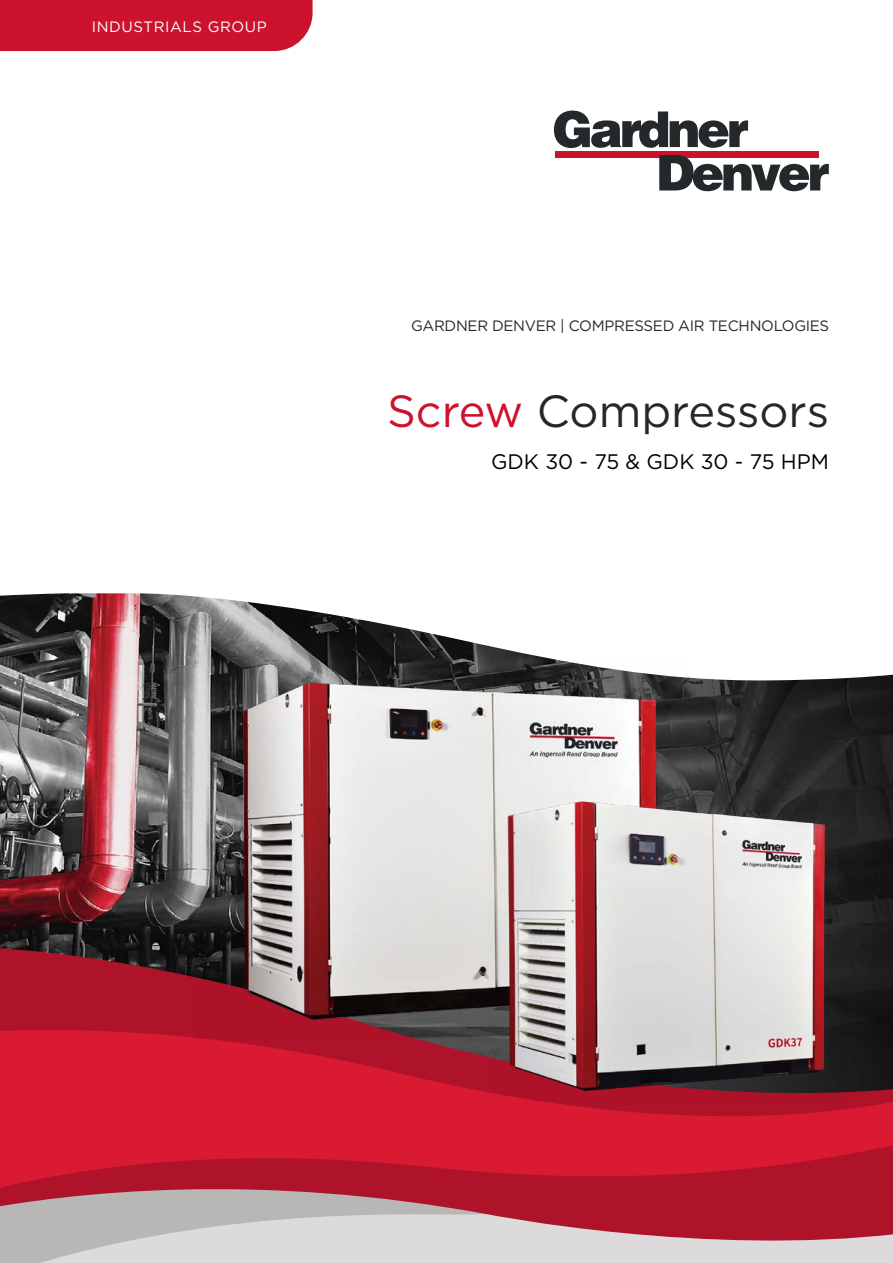
<style>
.page{position:relative;width:893px;height:1263px;background:#fff}
.page>*{position:absolute;margin:0;border:0;box-sizing:border-box;transform-origin:0 0}
.t1{font:45px "Gotham";color:#23282a}
.t2{font:21px "Gotham";color:#000}
.t3{font:15px "Gotham";letter-spacing:-.02em;color:#23282a}
.t4{font:15px "Gotham";letter-spacing:.04em;color:#fff}
.s1{color:#cd122d}
</style>
<div class="page">
<img style="left:0;top:593px;width:893px;height:321px">
<div style="left:555px;top:151px;width:263px;height:6px;background:#cd122d"></div>
<svg style="left:554px;top:111px;width:194px;height:37px"></svg>
<svg style="left:659px;top:155px;width:170px;height:36px"></svg>
<div style="left:0;top:0;width:313px;height:51px;background:#cd122d"></div>
<div style="left:0;top:1256px;width:893px;height:7px;background:#dcdada"></div>
<svg style="left:0;top:914px;width:893px;height:31px;background:#211b1c"></svg>
<svg style="left:0;top:945px;width:893px;height:81px;background:#7c1625"></svg>
<svg style="left:0;top:1204px;width:893px;height:52px;background:#c69ba1"></svg>
<svg style="left:0;top:1026px;width:893px;height:178px;background:#c61d33"></svg>
<img style="left:194px;top:656px;width:491px;height:385px">
<img style="left:489px;top:790px;width:358px;height:315px">
<p class="t4" style="left:92px;top:17px;width:177px">INDUSTRIALS GROUP</p>
<p class="t3" style="left:411px;top:317px;width:420px">GARDNER DENVER | COMPRESSED AIR TECHNOLOGIES</p>
<h1 class="t1" style="left:387px;top:382px;width:443px"><span class="s1">Screw</span> Compressors</h1>
<h2 class="t2" style="left:491px;top:448px;width:340px">GDK 30 - 75 &amp; GDK 30 - 75 HPM</h2>
</div>
